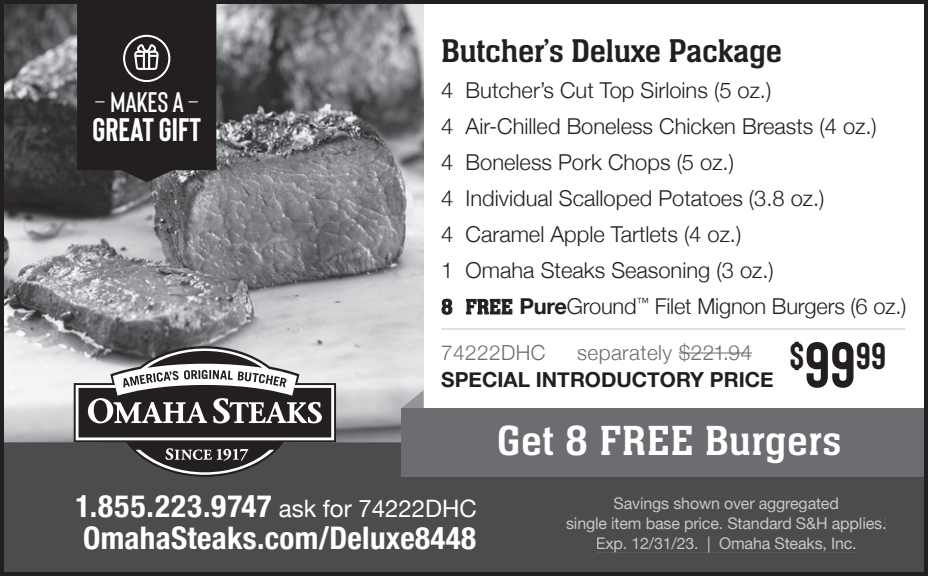
<style>
.page{position:relative;width:928px;height:576px;background:#fff}
.page>*{position:absolute;margin:0;border:0;box-sizing:border-box;transform-origin:0 0}
.t1{font:43.6px "Neue Aachen Pro";letter-spacing:.01em;color:#fff}
.t2{font:700 37.2px "Bison";color:#231f20}
.t3{font:34px "Neue Aachen Pro";letter-spacing:-.01em;color:#231f20}
.t4{font:700 32.8px "Bison";color:#fff}
.t5{font:700 condensed 31.2px/32px "Helvetica Neue";letter-spacing:.01em;color:#fff}
.t6{font:600 28.4px "Bison";color:#fff}
.t7{font:300 22px/36px "Helvetica Neue";color:#231f20}
.t8{font:300 20.8px "Helvetica Neue";letter-spacing:.02em;color:#6c6d70}
.t9{font:700 20.8px "Helvetica Neue";color:#231f20}
.t10{font:16px/20px "Helvetica Neue";letter-spacing:-.01em;color:#c6c7c9;text-align:center}
.s1{font-weight:400}
.s2{font-family:"Neue Aachen Pro";font-weight:400}
.s3{font-weight:700}
.s4{font-size:64px}
.s5{font-weight:400;font-stretch:normal;font-size:24px}
</style>
<div class="page">
<img style="left:5px;top:5px;width:418px;height:437px">
<div style="left:5px;top:442px;width:917px;height:129px;background:#4b4c4d"></div>
<div style="left:614px;top:497px;width:224px;height:15px;background:#4b4c4d"></div>
<div style="left:566px;top:517px;width:318px;height:15px;background:#4b4c4d"></div>
<div style="left:597px;top:536px;width:258px;height:16px;background:#4b4c4d"></div>
<svg style="left:74px;top:346px;width:262px;height:131px;background:#4a494a"></svg>
<svg style="left:76px;top:347px;width:258px;height:93px;fill:#231f20"></svg>
<svg style="left:88px;top:398px;width:119px;height:25px"></svg>
<svg style="left:213px;top:398px;width:109px;height:25px"></svg>
<svg style="left:135px;top:448px;width:139px;height:27px;background:#555354"></svg>
<svg style="left:123px;top:351px;width:163px;height:37px"></svg>
<svg style="left:401px;top:390px;width:22px;height:18px"></svg>
<div style="left:401px;top:408px;width:526px;height:69px;background:#6c6d70"></div>
<hr style="left:678px;top:352px;width:73px;height:2px;background:#6c6d70">
<hr style="left:441px;top:328px;width:464px;height:2px;background:#cfd0d2">
<div style="left:0;top:0;width:927px;height:576px;border:4px solid #231f20"></div>
<div style="left:77px;top:0;width:139px;height:182px;background:#231f20"></div>
<svg style="left:123px;top:34px;width:48px;height:49px"></svg>
<p class="t6" style="left:95px;top:85px;width:105px"><span class="s1">–</span> MAKES A <span class="s1">–</span></p>
<h3 class="t4" style="left:92px;top:108px;width:110px">GREAT GIFT</h3>
<h3 class="t3" style="left:441px;top:32px;width:342px">Butcher’s Deluxe Package</h3>
<p class="t7" style="left:441px;top:71px;width:466px">4 Butcher’s Cut Top Sirloins (5 oz.)<br>4 Air-Chilled Boneless Chicken Breasts (4 oz.)<br>4 Boneless Pork Chops (5 oz.)<br>4 Individual Scalloped Potatoes (3.8 oz.)<br>4 Caramel Apple Tartlets (4 oz.)<br>1 Omaha Steaks Seasoning (3 oz.)<br><span class="s2">8 FREE</span> <span class="s3">Pure</span>Ground<sup>™</sup> Filet Mignon Burgers (6 oz.)</p>
<p class="t8" style="left:441px;top:336px;width:106px">74222DHC</p>
<p class="t8" style="left:577px;top:336px;width:176px">separately $221.94</p>
<p class="t9" style="left:441px;top:364px;width:334px">SPECIAL INTRODUCTORY PRICE</p>
<h2 class="t2" style="left:789px;top:333px;width:98px">$<span class="s4">99</span>99</h2>
<h1 class="t1" style="left:497px;top:417px;width:346px">Get 8 FREE Burgers</h1>
<h3 class="t5" style="left:76px;top:488px;width:402px">1.855.223.9747 <span class="s5">ask for 74222DHC<br></span>OmahaSteaks.com/Deluxe8448</h3>
<p class="t10" style="left:566px;top:494px;width:322px">Savings shown over aggregated<br>single item base price. Standard S&amp;H applies.<br>Exp. 12/31/23. | Omaha Steaks, Inc.</p>
</div>
